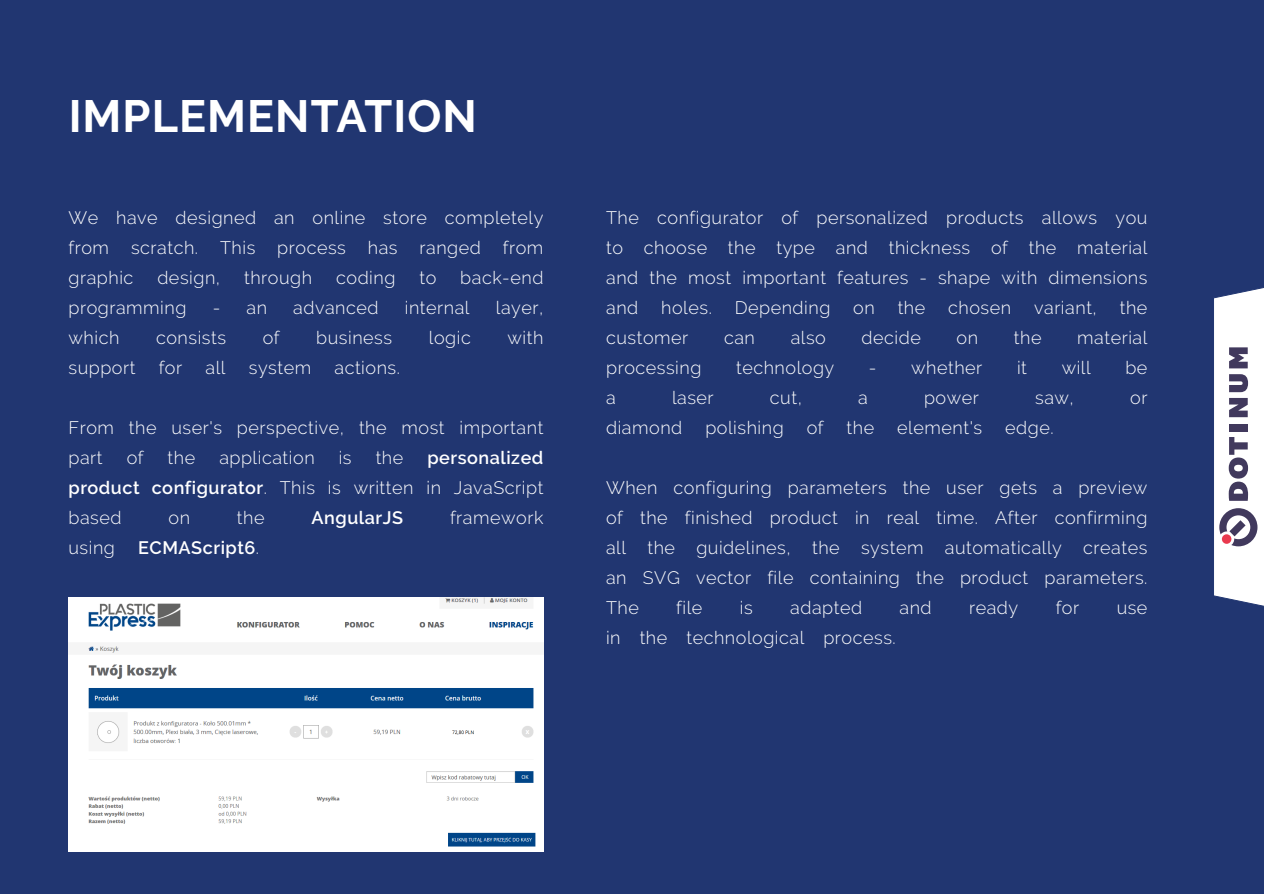
<style>
.page{position:relative;width:1264px;height:894px;background:#fff}
.page>*{position:absolute;margin:0;border:0;box-sizing:border-box;transform-origin:0 0}
.t1{font:700 45px "Raleway";letter-spacing:.025em;color:#fff}
.t2{font:300 18px/30px "Raleway";letter-spacing:.03em;color:#fff;text-align:justify}
.t3{font:600 18px/30px "Raleway";letter-spacing:.03em;color:#fff;text-align:justify}
.s1{font-weight:300}
</style>
<div class="page">
<div style="left:0;top:0;width:1263px;height:893px;background:#213671"></div>
<img style="left:68px;top:597px;width:475px;height:254px">
<svg style="left:1214px;top:287px;width:49px;height:319px;background:#d7d6de"></svg>
<h1 class="t1" style="left:69px;top:89px;width:409px">IMPLEMENTATION</h1>
<p class="t2" style="left:68px;top:202px;width:476px">We have designed an online store completely from scratch. This process has ranged from graphic</p>
<p class="t2" style="left:157px;top:262px;width:64px">design,</p>
<p class="t2" style="left:244px;top:262px;width:70px">through</p>
<p class="t2" style="left:336px;top:262px;width:61px">coding</p>
<p class="t2" style="left:419px;top:262px;width:18px">to</p>
<p class="t2" style="left:460px;top:262px;width:85px">back-end</p>
<p class="t2" style="left:68px;top:292px;width:119px">programming</p>
<p class="t2" style="left:213px;top:292px;width:56px">- an</p>
<p class="t2" style="left:293px;top:292px;width:87px">advanced</p>
<p class="t2" style="left:405px;top:292px;width:66px">internal</p>
<p class="t2" style="left:496px;top:292px;width:49px">layer,</p>
<p class="t2" style="left:68px;top:322px;width:52px">which</p>
<p class="t2" style="left:156px;top:322px;width:71px">consists</p>
<p class="t2" style="left:263px;top:322px;width:18px">of</p>
<p class="t2" style="left:316px;top:322px;width:77px">business</p>
<p class="t2" style="left:429px;top:322px;width:43px">logic</p>
<p class="t2" style="left:507px;top:322px;width:37px">with</p>
<p class="t2" style="left:68px;top:352px;width:68px">support</p>
<p class="t2" style="left:159px;top:352px;width:25px">for</p>
<p class="t2" style="left:205px;top:352px;width:22px">all</p>
<p class="t2" style="left:249px;top:352px;width:64px">system</p>
<p class="t2" style="left:334px;top:352px;width:67px">actions.</p>
<p class="t2" style="left:68px;top:412px;width:476px">From the user's perspective, the most important part</p>
<p class="t2" style="left:127px;top:442px;width:18px">of</p>
<p class="t2" style="left:168px;top:442px;width:29px">the</p>
<p class="t2" style="left:219px;top:442px;width:97px">application</p>
<p class="t2" style="left:339px;top:442px;width:14px">is</p>
<p class="t2" style="left:375px;top:442px;width:29px">the</p>
<p class="t3" style="left:68px;top:442px;width:476px;text-indent:359px">personalized product configurator<span class="s1">. This is written in JavaScript based</span></p>
<p class="t2" style="left:168px;top:502px;width:23px">on</p>
<p class="t2" style="left:237px;top:502px;width:29px">the</p>
<p class="t3" style="left:311px;top:502px;width:93px">AngularJS</p>
<p class="t2" style="left:450px;top:502px;width:95px">framework</p>
<p class="t2" style="left:68px;top:532px;width:48px">using</p>
<p class="t3" style="left:138px;top:532px;width:122px">ECMAScript6<span class="s1">.</span></p>
<p class="t2" style="left:606px;top:202px;width:542px">The configurator of personalized products allows you to choose the type and thickness of the material and the most important features - shape with dimensions and</p>
<p class="t2" style="left:661px;top:292px;width:52px">holes.</p>
<p class="t2" style="left:734px;top:292px;width:97px">Depending</p>
<p class="t2" style="left:853px;top:292px;width:23px">on</p>
<p class="t2" style="left:897px;top:292px;width:29px">the</p>
<p class="t2" style="left:948px;top:292px;width:64px">chosen</p>
<p class="t2" style="left:1033px;top:292px;width:64px">variant,</p>
<p class="t2" style="left:1119px;top:292px;width:29px">the</p>
<p class="t2" style="left:606px;top:322px;width:84px">customer</p>
<p class="t2" style="left:724px;top:322px;width:32px">can</p>
<p class="t2" style="left:790px;top:322px;width:37px">also</p>
<p class="t2" style="left:861px;top:322px;width:61px">decide</p>
<p class="t2" style="left:956px;top:322px;width:23px">on</p>
<p class="t2" style="left:1013px;top:322px;width:29px">the</p>
<p class="t2" style="left:1077px;top:322px;width:72px">material</p>
<p class="t2" style="left:606px;top:352px;width:97px">processing</p>
<p class="t2" style="left:736px;top:352px;width:100px">technology</p>
<p class="t2" style="left:868px;top:352px;width:115px">- whether</p>
<p class="t2" style="left:1016px;top:352px;width:12px">it</p>
<p class="t2" style="left:1061px;top:352px;width:31px">will</p>
<p class="t2" style="left:1125px;top:352px;width:24px">be</p>
<p class="t2" style="left:606px;top:382px;width:11px">a</p>
<p class="t2" style="left:672px;top:382px;width:43px">laser</p>
<p class="t2" style="left:770px;top:382px;width:33px">cut,</p>
<p class="t2" style="left:858px;top:382px;width:11px">a</p>
<p class="t2" style="left:924px;top:382px;width:56px">power</p>
<p class="t2" style="left:1035px;top:382px;width:40px">saw,</p>
<p class="t2" style="left:1129px;top:382px;width:19px">or</p>
<p class="t2" style="left:606px;top:412px;width:78px">diamond</p>
<p class="t2" style="left:705px;top:412px;width:80px">polishing</p>
<p class="t2" style="left:806px;top:412px;width:18px">of</p>
<p class="t2" style="left:846px;top:412px;width:29px">the</p>
<p class="t2" style="left:897px;top:412px;width:86px">element's</p>
<p class="t2" style="left:1005px;top:412px;width:50px">edge.</p>
<p class="t2" style="left:606px;top:472px;width:543px">When configuring parameters the user gets a preview of the finished product in real time. After confirming all the guidelines, the system automatically creates an SVG vector file containing the product parameters.<br>The</p>
<p class="t2" style="left:676px;top:592px;width:28px">file</p>
<p class="t2" style="left:739px;top:592px;width:14px">is</p>
<p class="t2" style="left:790px;top:592px;width:73px">adapted</p>
<p class="t2" style="left:899px;top:592px;width:34px">and</p>
<p class="t2" style="left:969px;top:592px;width:51px">ready</p>
<p class="t2" style="left:1055px;top:592px;width:25px">for</p>
<p class="t2" style="left:1116px;top:592px;width:32px">use</p>
<p class="t2" style="left:606px;top:622px;width:291px">in the technological process.</p>
</div>
